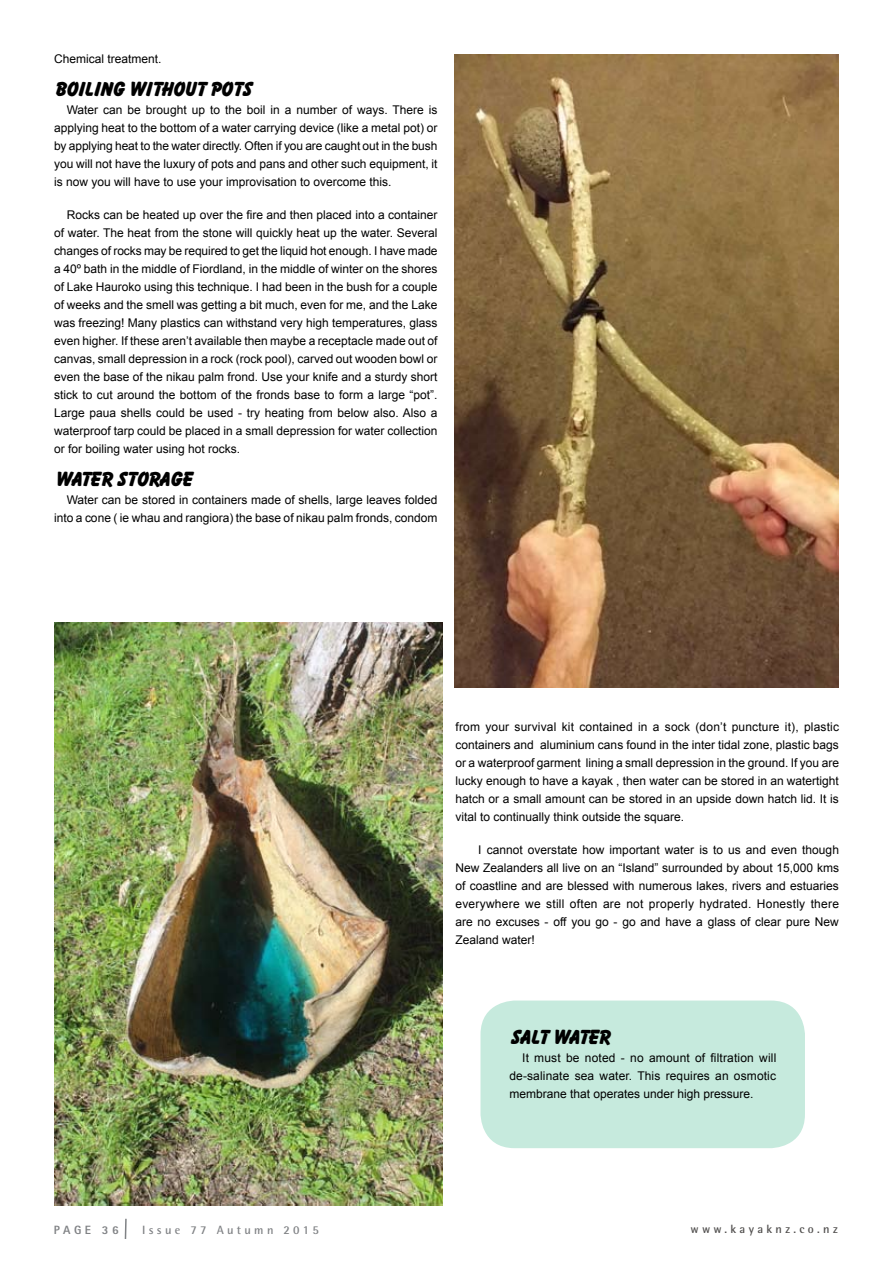
<style>
.page{position:relative;width:893px;height:1263px;background:#fff}
.page>*{position:absolute;margin:0;border:0;box-sizing:border-box;transform-origin:0 0}
.t1{font:700 18px "Balloon Extra";color:#000}
.t2{font:12px/18px "Arial";color:#000;text-align:justify}
.t3{font:700 12px "Rotis Semi Sans";letter-spacing:.28em;color:#808285}
.t4{font:700 12px "Rotis Semi Sans";letter-spacing:.28em;color:#52504f}
.t5{font:800 12px "Rotis Sans Serif";letter-spacing:.295em;color:#808285}
</style>
<div class="page">
<svg style="left:124px;top:1218px;width:3px;height:21px"></svg>
<div style="left:480px;top:1000px;width:325px;height:148px;background:#c6eadd;border-radius:34px"></div>
<img style="left:54px;top:622px;width:389px;height:583px">
<img style="left:454px;top:54px;width:385px;height:633px">
<p class="t2" style="left:54px;top:49px;width:109px">Chemical treatment.</p>
<h1 class="t1" style="left:54px;top:76px;width:199px">BOILING WITHOUT POTS</h1>
<p class="t2" style="left:54px;top:100px;width:385px;text-indent:13px">Water can be brought up to the boil in a number of ways. There is applying heat to the bottom of a water carrying device (like a metal pot) or by applying heat to the water directly. Often if you are caught out in the bush you will not have the luxury of pots and pans and other such equipment, it is now you will have to use your improvisation to overcome this.</p>
<p class="t2" style="left:54px;top:205px;width:385px;text-indent:13px">Rocks can be heated up over the fire and then placed into a container of water. The heat from the stone will quickly heat up the water. Several changes of rocks may be required to get the liquid hot enough. I have made a 40º bath in the middle of Fiordland, in the middle of winter on the shores of Lake Hauroko using this technique. I had been in the bush for a couple of weeks and the smell was getting a bit much, even for me, and the Lake was freezing! Many plastics can withstand very high temperatures, glass even higher. If these aren’t available then maybe a receptacle made out of canvas, small depression in a rock (rock pool), carved out wooden bowl or even the base of the nikau palm frond. Use your knife and a sturdy short stick to cut around the bottom of the fronds base to form a large “pot”.<br>Large paua shells could be used - try heating from below also. Also a waterproof tarp could be placed in a small depression for water collection or for boiling water using hot rocks.</p>
<h1 class="t1" style="left:54px;top:466px;width:139px">WATER STORAGE</h1>
<p class="t2" style="left:54px;top:490px;width:385px;text-align:right">Water can be stored in containers made of shells, large leaves folded into a cone ( ie whau and rangiora) the base of nikau palm fronds, condom</p>
<p class="t2" style="left:455px;top:717px;width:385px">from your survival kit contained in a sock (don’t puncture it), plastic containers and aluminium cans found in the inter tidal zone, plastic bags or a waterproof garment lining a small depression in the ground. If you are lucky enough to have a kayak , then water can be stored in an watertight hatch or a small amount can be stored in an upside down hatch lid. It is vital to continually think outside the square.</p>
<p class="t2" style="left:455px;top:840px;width:385px;text-indent:23px">I cannot overstate how important water is to us and even though New Zealanders all live on an “Island” surrounded by about 15,000 kms of coastline and are blessed with numerous lakes, rivers and estuaries everywhere we still often are not properly hydrated. Honestly there are no excuses - off you go - go and have a glass of clear pure New Zealand water!</p>
<h1 class="t1" style="left:509px;top:1024px;width:101px">SALT WATER</h1>
<p class="t2" style="left:509px;top:1048px;width:268px;text-indent:13px">It must be noted - no amount of filtration will de-salinate sea water. This requires an osmotic membrane that operates under high pressure.</p>
<p class="t5" style="left:54px;top:1222px;width:66px">PAGE 36</p>
<p class="t3" style="left:142px;top:1222px;width:178px">Issue 77 Autumn 2015</p>
<p class="t4" style="left:690px;top:1221px;width:149px">www.kayaknz.co.nz</p>
</div>
